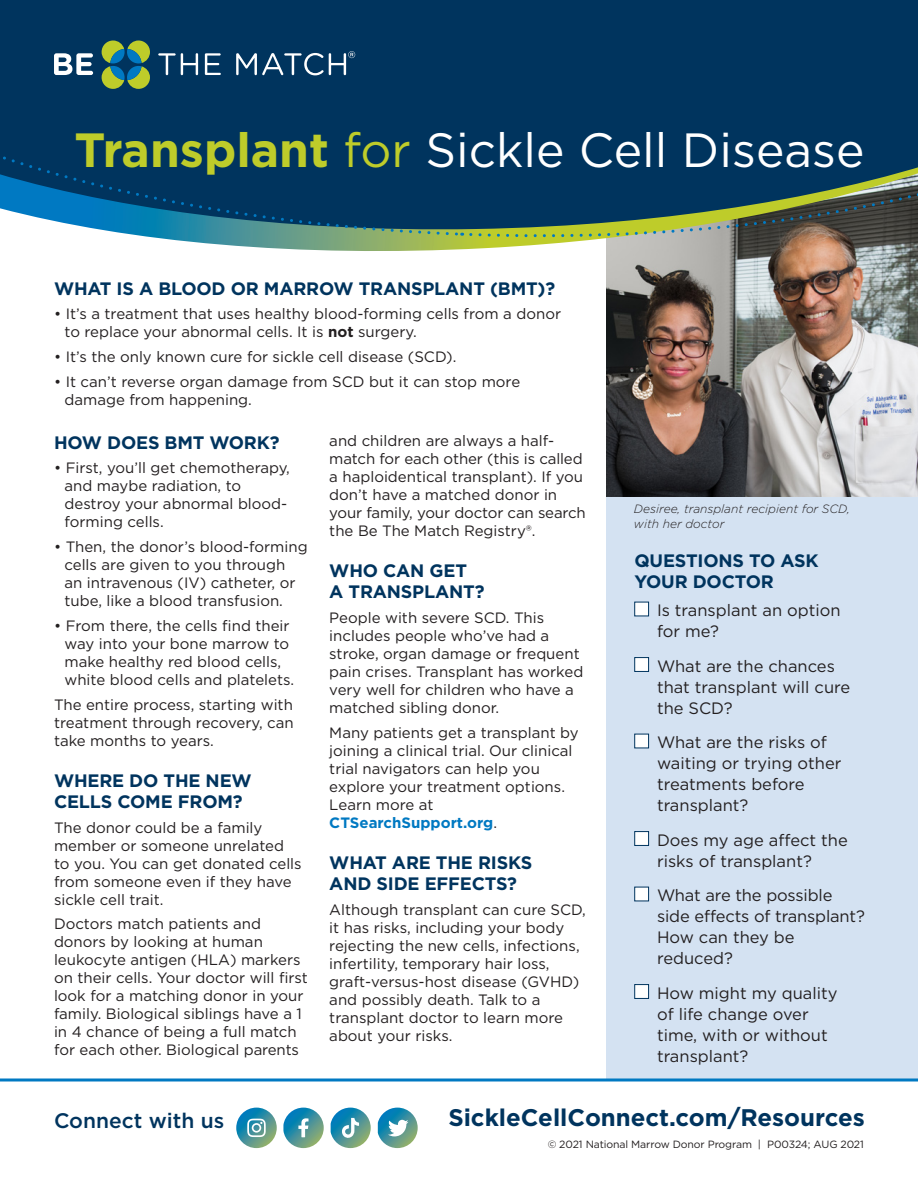
<style>
.page{position:relative;width:918px;height:1188px;background:#fff}
.page>*{position:absolute;margin:0;border:0;box-sizing:border-box;transform-origin:0 0}
.Text{font:48px "Gotham";color:#fff}
.Subhead{font:700 24px "Gotham";color:#00345e}
.Text-2{font:500 21px "Gotham";color:#00345e}
.Subhead-2{font:700 18px/21px "Gotham";letter-spacing:-.01em;color:#00345e}
.Questions{font:16.5px/21px "Gotham";color:#231f20}
.Text-3{font:15px/18px "Gotham";color:#231f20}
.Bullet{font:15px/18px "Gotham";color:#231f20}
.Text-4{font:italic 300 12px/15px "Gotham";color:#231f20}
.Text-5{font:10.5px "Gotham";letter-spacing:-.01em;color:#231f20}
.s1{font-weight:700;color:#becc2a}
.s2{color:#becc2a}
.s3{font-weight:700}
.s4{font-weight:700;color:#0079c2}
</style>
<div class="page">
<div style="left:607px;top:484px;width:311px;height:596px;background:#d4e2f2"></div>
<img style="left:607px;top:258px;width:311px;height:238px">
<svg style="left:634px;top:602px;width:15px;height:14px"></svg>
<svg style="left:634px;top:657px;width:15px;height:15px"></svg>
<svg style="left:634px;top:734px;width:15px;height:14px"></svg>
<svg style="left:634px;top:831px;width:15px;height:15px"></svg>
<svg style="left:634px;top:887px;width:15px;height:14px"></svg>
<svg style="left:634px;top:984px;width:15px;height:15px"></svg>
<svg style="left:151px;top:236px;width:767px;height:22px"></svg>
<svg style="left:468px;top:17px;width:450px;height:231px;background:#16425c"></svg>
<svg style="left:0;top:0;width:460px;height:237px;background:#083f68"></svg>
<div style="left:481px;top:0;width:437px;height:17px;background:#00345e"></div>
<svg style="left:54px;top:53px;width:39px;height:22px"></svg>
<svg style="left:158px;top:53px;width:40px;height:22px"></svg>
<svg style="left:205px;top:53px;width:16px;height:22px"></svg>
<svg style="left:102px;top:41px;width:48px;height:48px;background:#5c8d5a"></svg>
<svg style="left:236px;top:51px;width:119px;height:24px"></svg>
<svg style="left:0;top:1078px;width:918px;height:4px;background:#3d98d0"></svg>
<svg style="left:236px;top:1108px;width:41px;height:40px"></svg>
<svg style="left:247px;top:1119px;width:19px;height:18px"></svg>
<svg style="left:283px;top:1108px;width:41px;height:40px"></svg>
<svg style="left:331px;top:1108px;width:40px;height:40px"></svg>
<svg style="left:378px;top:1108px;width:40px;height:40px"></svg>
<p class="Text" style="left:75px;top:119px;width:792px"><span class="s1">Transplant</span> <span class="s2">for</span> Sickle Cell Disease</p>
<p class="Subhead-2" style="left:54px;top:278px;width:503px">WHAT IS A BLOOD OR MARROW TRANSPLANT (BMT)?</p>
<p class="Bullet" style="left:65px;top:305px;width:498px;text-indent:-10px">• It’s a treatment that uses healthy blood-forming cells from a donor to replace your abnormal cells. It is <span class="s3">not</span> surgery.</p>
<p class="Bullet" style="left:54px;top:348px;width:404px">• It’s the only known cure for sickle cell disease (SCD).</p>
<p class="Bullet" style="left:65px;top:372px;width:457px;text-indent:-10px">• It can’t reverse organ damage from SCD but it can stop more damage from happening.</p>
<p class="Subhead-2" style="left:54px;top:432px;width:227px">HOW DOES BMT WORK?</p>
<p class="Bullet" style="left:64px;top:459px;width:227px;text-indent:-10px">• First, you’ll get chemotherapy, and maybe radiation, to destroy your abnormal blood&shy;forming cells.</p>
<p class="Bullet" style="left:64px;top:537px;width:245px;text-indent:-10px">• Then, the donor’s blood-forming cells are given to you through<br>an intravenous (IV) catheter, or tube, like a blood transfusion.</p>
<p class="Bullet" style="left:64px;top:616px;width:231px;text-indent:-10px">• From there, the cells find their way into your bone marrow to make healthy red blood cells, white blood cells and platelets.</p>
<p class="Text-3" style="left:54px;top:695px;width:241px;text-align:justify">The entire process, starting with treatment through recovery, can take months to years.</p>
<p class="Subhead-2" style="left:54px;top:770px;width:199px">WHERE DO THE NEW<br>CELLS COME FROM?</p>
<p class="Text-3" style="left:54px;top:818px;width:249px">The donor could be a family member or someone unrelated to you. You can get donated cells from someone even if they have sickle cell trait.</p>
<p class="Text-3" style="left:54px;top:915px;width:255px">Doctors match patients and donors by looking at human leukocyte antigen (HLA) markers on their cells. Your doctor will first look for a matching donor in your family. Biological siblings have a 1 in 4 chance of being a full match for each other. Biological parents</p>
<p class="Text-3" style="left:329px;top:432px;width:258px">and children are always a half&shy;match for each other (this is called a haploidentical transplant). If you don’t have a matched donor in your family, your doctor can search the Be The Match Registry®.</p>
<p class="Subhead-2" style="left:329px;top:560px;width:157px">WHO CAN GET<br>A TRANSPLANT?</p>
<p class="Text-3" style="left:329px;top:609px;width:255px">People with severe SCD. This includes people who’ve had a stroke, organ damage or frequent pain crises. Transplant has worked very well for children who have a matched sibling donor.</p>
<p class="Text-3" style="left:329px;top:723px;width:251px">Many patients get a transplant by joining a clinical trial. Our clinical trial navigators can help you explore your treatment options.<br>Learn more at<br><span class="s4">CTSearchSupport.org</span>.</p>
<p class="Subhead-2" style="left:329px;top:852px;width:205px">WHAT ARE THE RISKS<br>AND SIDE EFFECTS?</p>
<p class="Text-3" style="left:329px;top:900px;width:258px">Although transplant can cure SCD, it has risks, including your body rejecting the new cells, infections, infertility, temporary hair loss, graft-versus-host disease (GVHD) and possibly death. Talk to a transplant doctor to learn more about your risks.</p>
<p class="Text-4" style="left:634px;top:501px;width:217px">Desiree, transplant recipient for SCD, with her doctor</p>
<p class="Subhead-2" style="left:635px;top:550px;width:186px">QUESTIONS TO ASK<br>YOUR DOCTOR</p>
<p class="Questions" style="left:657px;top:599px;width:185px">Is transplant an option for me?</p>
<p class="Questions" style="left:657px;top:655px;width:195px">What are the chances that transplant will cure the SCD?</p>
<p class="Questions" style="left:657px;top:731px;width:186px">What are the risks of waiting or trying other treatments before transplant?</p>
<p class="Questions" style="left:657px;top:829px;width:192px">Does my age affect the risks of transplant?</p>
<p class="Questions" style="left:657px;top:884px;width:209px">What are the possible side effects of transplant?<br>How can they be reduced?</p>
<p class="Questions" style="left:657px;top:982px;width:182px">How might my quality of life change over time, with or without transplant?</p>
<p class="Text-2" style="left:54px;top:1107px;width:172px">Connect with us</p>
<p class="Subhead" style="left:448px;top:1102px;width:418px">SickleCellConnect.com/Resources</p>
<p class="Text-5" style="left:548px;top:1137px;width:318px">© 2021 National Marrow Donor Program | P00324; AUG 2021</p>
</div>
